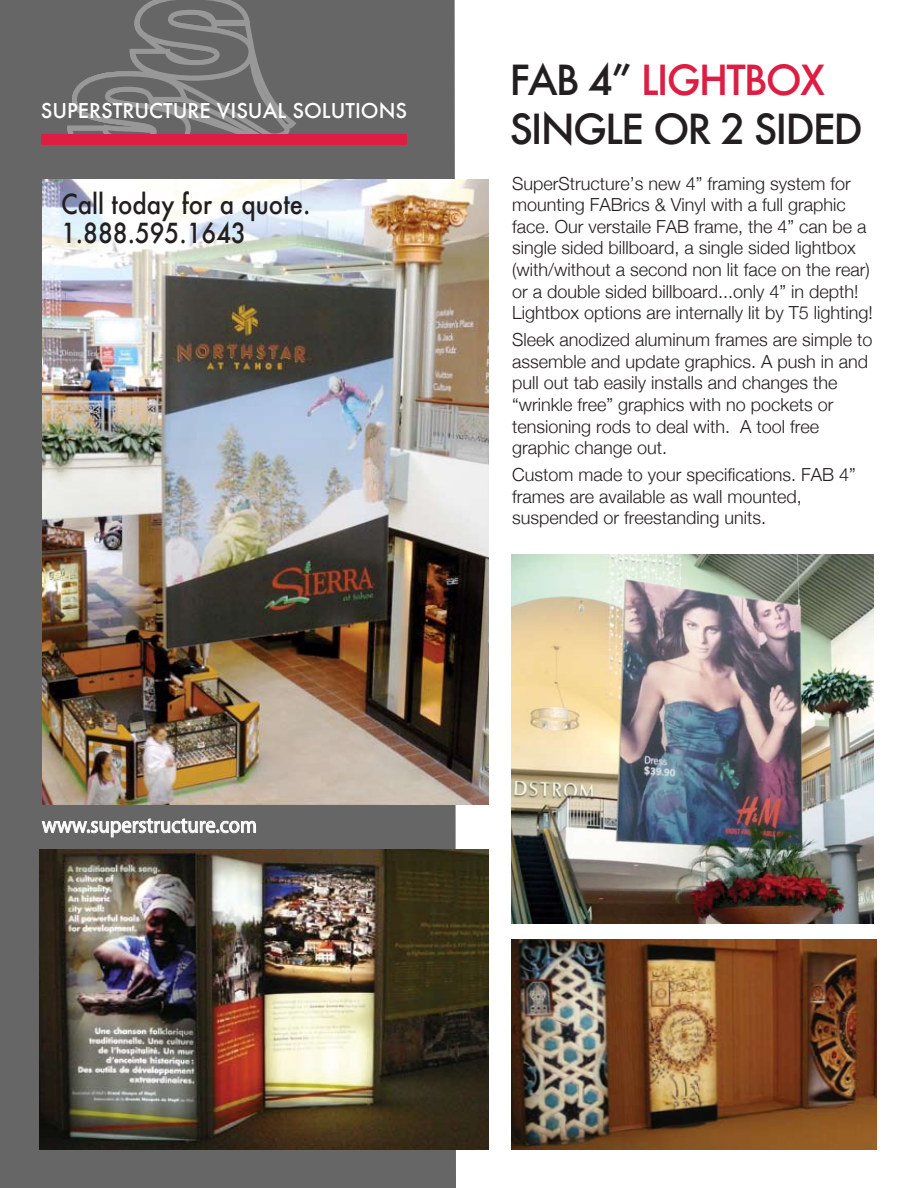
<style>
.page{position:relative;width:918px;height:1188px;background:#fff}
.page>*{position:absolute;margin:0;border:0;box-sizing:border-box;transform-origin:0 0}
.t1{font:500 40.5px/48.6px "Futura";letter-spacing:-.05em;color:#231f20}
.t2{font:500 27px/28.8px "Futura";color:#231f20;scale:.89 1}
.t3{font:22.5px "Myriad";letter-spacing:.005em;color:#fff;scale:.9 1}
.t4{font:500 19.95px "Futura";color:#fff}
.t5{font:300 18px/21.6px "Helvetica Neue";color:#231f20}
.s1{color:#dd1d42}
</style>
<div class="page">
<img style="left:512px;top:554px;width:361px;height:370px">
<div style="left:0;top:0;width:456px;height:1188px;background:#666667"></div>
<svg style="left:65px;top:1px;width:235px;height:133px;background:#727273"></svg>
<div style="left:42px;top:134px;width:365px;height:11px;background:#dd1d42"></div>
<hr style="left:65px;top:0;width:265px;height:1px;background:#fff">
<svg style="left:42px;top:819px;width:214px;height:18px;background:#939393"></svg>
<img style="left:511px;top:939px;width:365px;height:211px">
<img style="left:39px;top:850px;width:450px;height:300px">
<img style="left:43px;top:179px;width:445px;height:625px">
<p class="t4" style="left:41px;top:97px;width:368px">SUPERSTRUCTURE VISUAL SOLUTIONS</p>
<h2 class="t2" style="left:61px;top:189px;width:282px">Call today for a quote.<br>1.888.595.1643</h2>
<h1 class="t1" style="left:509px;top:56px;width:355px">FAB 4” <span class="s1">LIGHTBOX<br></span>SINGLE OR 2 SIDED</h1>
<p class="t5" style="left:512px;top:172px;width:362px">SuperStructure’s new 4” framing system for mounting FABrics &amp; Vinyl with a full graphic face. Our verstaile FAB frame, the 4” can be a single sided billboard, a single sided lightbox (with/without a second non lit face on the rear) or a double sided billboard...only 4” in depth!<br>Lightbox options are internally lit by T5 lighting!</p>
<p class="t5" style="left:512px;top:329px;width:362px">Sleek anodized aluminum frames are simple to assemble and update graphics. A push in and pull out tab easily installs and changes the “wrinkle free” graphics with no pockets or tensioning rods to deal with. A tool free graphic change out.</p>
<p class="t5" style="left:512px;top:464px;width:345px">Custom made to your specifications. FAB 4” frames are available as wall mounted, suspended or freestanding units.</p>
<p class="t3" style="left:42px;top:814px;width:240px">www.superstructure.com</p>
</div>
